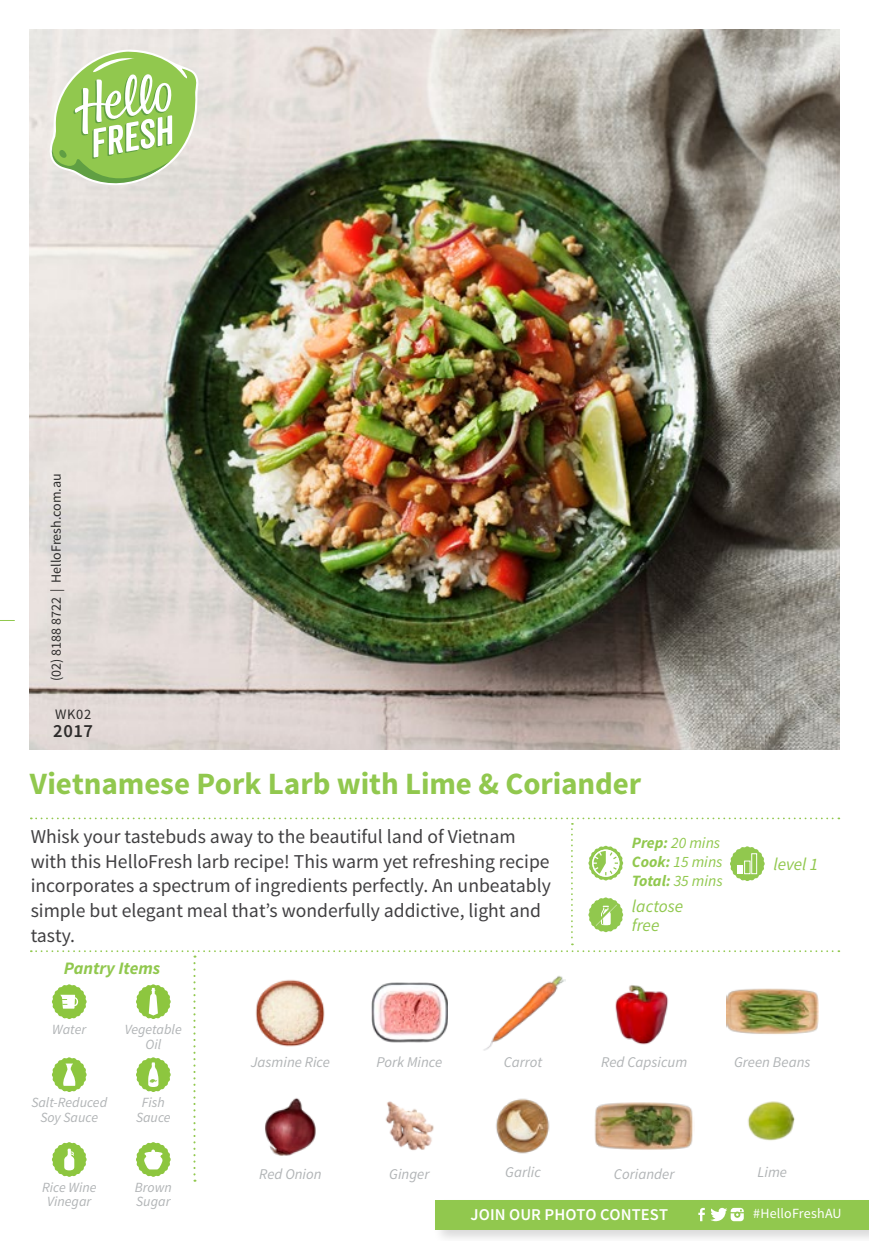
<style>
.page{position:relative;width:869px;height:1241px;background:#fff}
.page>*{position:absolute;margin:0;border:0;box-sizing:border-box;transform-origin:0 0}
.t1{font:700 30.97px "Source Sans Pro";letter-spacing:-.005em;color:#91c84e}
.t2{font:19.6px/24.5px "Source Sans Pro";color:#414042}
.t3{font:600 18.55px "Source Sans Pro";color:#000}
.t4{font:italic 17.5px/18.6px "Source Sans Pro";color:#91c84e}
.t5{font:italic 700 17.5px "Source Sans Pro";color:#91c84e}
.t6{font:600 16.45px "Source Sans Pro";letter-spacing:.005em;color:#fff}
.t7{font:italic 15.75px/18.9px "Source Sans Pro";color:#91c84e}
.t8{font:italic 14.88px "Source Sans Pro";color:#b1b4b6}
.t9{font:14.53px "Source Sans Pro";color:#000}
.t10{font:italic 14px/14.5px "Source Sans Pro";color:#b1b4b6;text-align:center}
.t11{font:14px "Source Sans Pro";color:#000}
.t12{font:14px "Source Sans Pro";letter-spacing:.01em;color:#fff}
.s1{font-weight:700}
</style>
<div class="page">
<img style="left:30px;top:30px;width:808px;height:719px">
<svg style="left:0;top:620px;width:14px;height:1px"></svg>
<svg style="left:50px;top:50px;width:148px;height:135px"></svg>
<div style="left:432px;top:1197px;width:436px;height:43px;background:#000;opacity:.15"></div>
<div style="left:435px;top:1199px;width:433px;height:29px;background:#91c84e"></div>
<svg style="left:698px;top:1207px;width:6px;height:13px"></svg>
<svg style="left:710px;top:1207px;width:33px;height:13px"></svg>
<svg style="left:31px;top:817px;width:808px;height:364px"></svg>
<img style="left:745px;top:1094px;width:52px;height:51px">
<p class="t11" style="left:47px;top:681px;width:209px;rotate:-90deg">(02) 8188 8722 | HelloFresh.com.au</p>
<p class="t9" style="left:55px;top:705px;width:38px">WK02</p>
<p class="t3" style="left:53px;top:719px;width:41px">2017</p>
<h1 class="t1" style="left:30px;top:763px;width:612px">Vietnamese Pork Larb with Lime &amp; Coriander</h1>
<p class="t2" style="left:31px;top:824px;width:521px">Whisk your tastebuds away to the beautiful land of Vietnam with this HelloFresh larb recipe! This warm yet refreshing recipe incorporates a spectrum of ingredients perfectly. An unbeatably simple but elegant meal that’s wonderfully addictive, light and tasty.</p>
<p class="t7" style="left:631px;top:833px;width:92px"><span class="s1">Prep:</span> 20 mins<br><span class="s1">Cook:</span> 15 mins<br><span class="s1">Total:</span> 35 mins</p>
<p class="t4" style="left:631px;top:896px;width:53px">lactose free</p>
<p class="t5" style="left:64px;top:956px;width:98px">Pantry Items</p>
<p class="t10" style="left:52px;top:1021px;width:35px">Water</p>
<p class="t10" style="left:125px;top:1021px;width:58px">Vegetable<br>Oil</p>
<p class="t4" style="left:773px;top:854px;width:46px">level 1</p>
<p class="t10" style="left:31px;top:1094px;width:77px">Salt-Reduced<br>Soy Sauce</p>
<p class="t10" style="left:136px;top:1094px;width:36px">Fish<br>Sauce</p>
<p class="t10" style="left:42px;top:1179px;width:56px">Rice Wine<br>Vinegar</p>
<p class="t10" style="left:135px;top:1179px;width:39px;text-align:left">Brown<br>Sugar</p>
<p class="t8" style="left:601px;top:1053px;width:87px">Red Capsicum</p>
<p class="t8" style="left:251px;top:1053px;width:81px">Jasmine Rice</p>
<p class="t8" style="left:376px;top:1053px;width:67px">Pork Mince</p>
<p class="t8" style="left:503px;top:1053px;width:40px">Carrot</p>
<p class="t8" style="left:733px;top:1053px;width:78px">Green Beans</p>
<p class="t8" style="left:259px;top:1164px;width:64px">Red Onion</p>
<p class="t8" style="left:505px;top:1162px;width:37px">Garlic</p>
<p class="t8" style="left:389px;top:1164px;width:42px">Ginger</p>
<p class="t8" style="left:613px;top:1164px;width:62px">Coriander</p>
<p class="t8" style="left:757px;top:1162px;width:31px">Lime</p>
<p class="t6" style="left:470px;top:1203px;width:199px">JOIN OUR PHOTO CONTEST</p>
<p class="t12" style="left:753px;top:1204px;width:90px">#HelloFreshAU</p>
</div>
